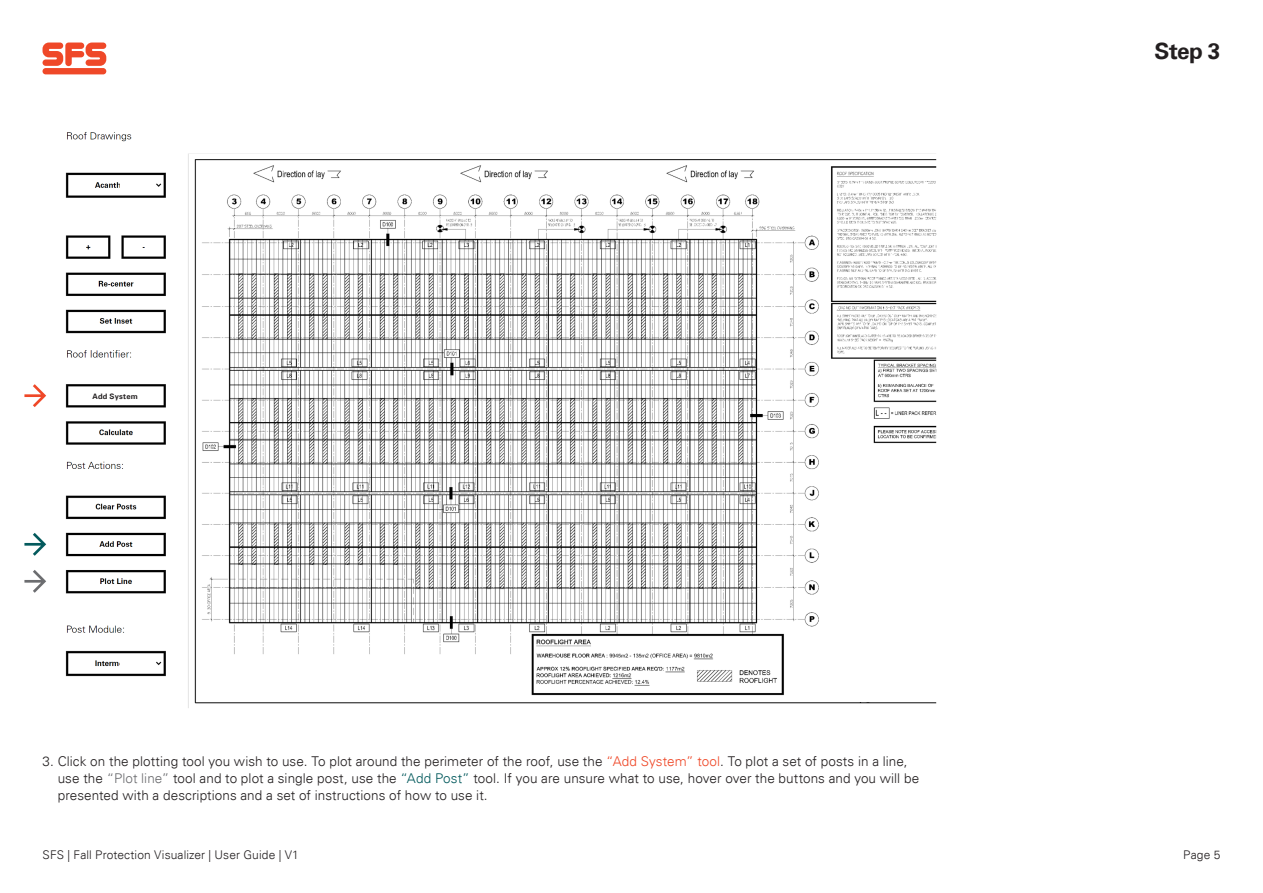
<style>
.page{position:relative;width:1263px;height:893px;background:#fff}
.page>*{position:absolute;margin:0;border:0;box-sizing:border-box;transform-origin:0 0}
.A4_Lead{font:700 22.5px "Univers";color:#231f20}
.A4_Body_text{font:300 13.5px/17px "Univers";letter-spacing:.005em;color:#231f20}
.t1{font:300 12px "Univers";letter-spacing:.01em;color:#231f20}
.A4_Body_text-2{font:700 7.5px "Univers";letter-spacing:.03em;color:#231f20}
.s1{color:#ef4828}
.s2{color:#6c6d70}
.s3{color:#045a5d}
</style>
<div class="page">
<svg style="left:43px;top:43px;width:63px;height:23px"></svg>
<div style="left:42px;top:68px;width:64px;height:6px;background:#ef4828;border-radius:3px"></div>
<img style="left:46px;top:132px;width:891px;height:576px">
<svg style="left:24px;top:384px;width:22px;height:23px"></svg>
<svg style="left:24px;top:533px;width:22px;height:23px"></svg>
<svg style="left:24px;top:570px;width:22px;height:23px"></svg>
<div style="left:70px;top:392px;width:90px;height:9px;background:#fff"></div>
<div style="left:851px;top:510px;width:111px;height:192px;background:#fff"></div>
<p class="A4_Body_text-2" style="left:93px;top:392px;width:47px">Add System</p>
<p class="A4_Body_text" style="left:58px;top:752px;width:863px;text-indent:-15px">3. Click on the plotting tool you wish to use. To plot around the perimeter of the roof, use the <span class="s1">“Add System” tool</span>. To plot a set of posts in a line, use the <span class="s2">“Plot line”</span> tool and to plot a single post, use the <span class="s3">“Add Post”</span> tool. If you are unsure what to use, hover over the buttons and you will be presented with a descriptions and a set of instructions of how to use it.</p>
<p class="A4_Lead" style="left:1154px;top:38px;width:67px">Step 3</p>
<p class="t1" style="left:43px;top:848px;width:258px">SFS | Fall Protection Visualizer | User Guide | V1</p>
<p class="t1" style="left:1183px;top:848px;width:39px">Page 5</p>
</div>
